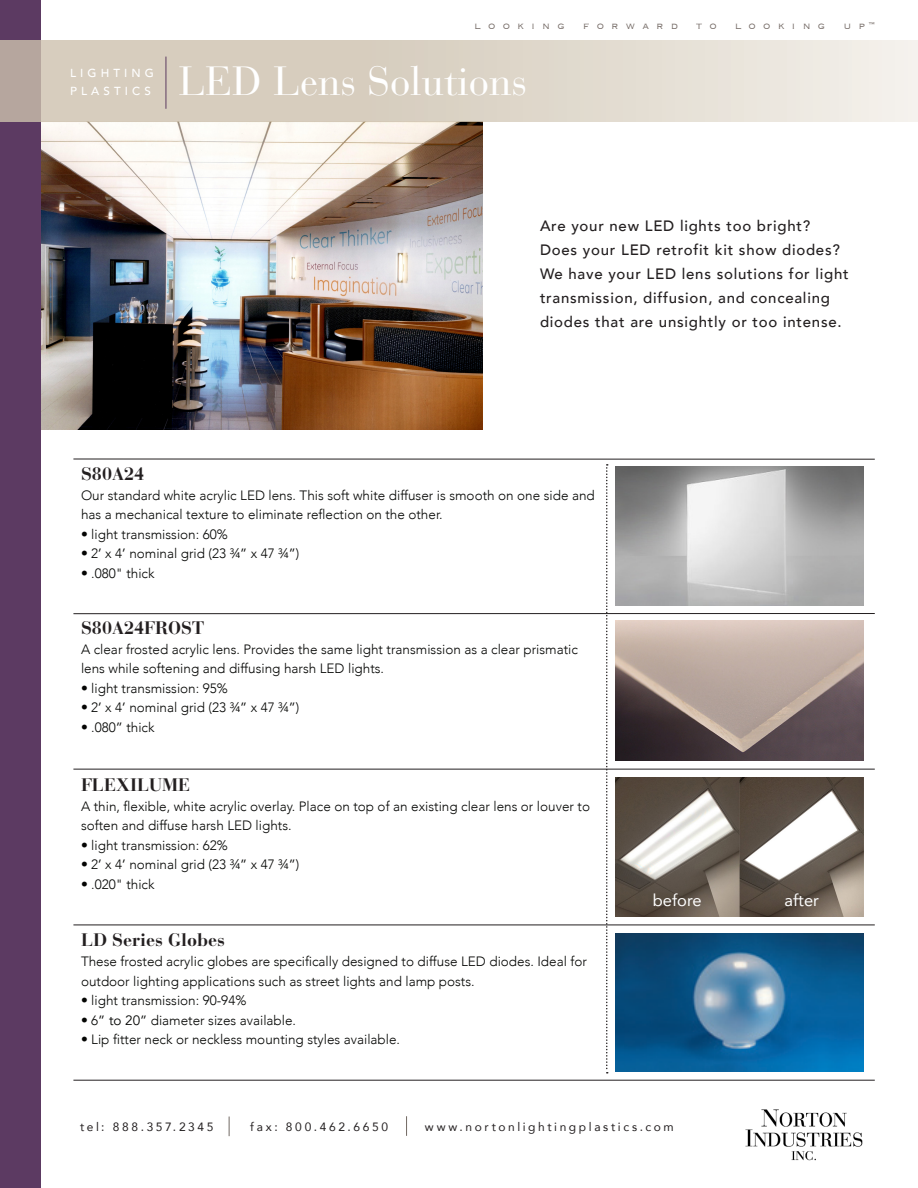
<style>
.page{position:relative;width:918px;height:1188px;background:#fff}
.page>*{position:absolute;margin:0;border:0;box-sizing:border-box;transform-origin:0 0}
.t1{font:40.5px "Bauer Bodoni";color:#fff}
.t2{font:700 18px "Bauer Bodoni";color:#231f20}
.t3{font:16.5px "Avenir";color:#fff}
.t4{font:500 15px/24px "Avenir";letter-spacing:.05em;color:#231f20}
.t5{font:300 13.5px/19.5px "Avenir";color:#040503}
.t6{font:12px "Avenir";letter-spacing:.215em;color:#231f20}
.t7{font:300 12px "Copperplate";letter-spacing:.6em;color:#736964}
.t8{font:500 11.7px "Avenir";letter-spacing:.35em;color:#fff}
.s1{font-family:"Copperplate Thirty One AB";font-weight:400}
.s2{font-weight:400}
</style>
<div class="page">
<img style="left:745px;top:1109px;width:118px;height:52px">
<img style="left:41px;top:121px;width:442px;height:309px">
<hr style="left:73px;top:459px;width:802px;height:1px;background:#231f20">
<svg style="left:606px;top:464px;width:2px;height:610px"></svg>
<hr style="left:73px;top:1080px;width:802px;height:1px;background:#231f20">
<hr style="left:73px;top:613px;width:802px;height:1px;background:#231f20">
<hr style="left:73px;top:769px;width:802px;height:1px;background:#231f20">
<hr style="left:73px;top:925px;width:802px;height:1px;background:#231f20">
<img style="left:615px;top:778px;width:249px;height:139px">
<img style="left:615px;top:466px;width:249px;height:139px">
<img style="left:615px;top:933px;width:249px;height:138px">
<img style="left:615px;top:621px;width:249px;height:139px">
<svg style="left:229px;top:1117px;width:1px;height:19px"></svg>
<svg style="left:406px;top:1116px;width:1px;height:20px"></svg>
<div style="left:0;top:0;width:41px;height:1188px;background:#5c3a62"></div>
<svg style="left:0;top:40px;width:918px;height:81px;background:#ddd5c9"></svg>
<hr style="left:166px;top:57px;width:1px;height:52px;background:#5c3b61">
<p class="t8" style="left:70px;top:63px;width:85px">LIGHTING</p>
<p class="t8" style="left:70px;top:81px;width:82px">PLASTICS</p>
<p class="t7" style="left:474px;top:18px;width:92px">looking</p>
<p class="t7" style="left:583px;top:18px;width:97px">forward</p>
<p class="t7" style="left:696px;top:18px;width:22px">t o</p>
<p class="t7" style="left:735px;top:18px;width:92px">looking</p>
<p class="t7" style="left:843px;top:18px;width:33px">up<sup>™</sup></p>
<p class="t1" style="left:178px;top:57px;width:350px">LED Lens Solutions</p>
<p class="t4" style="left:540px;top:213px;width:272px">Are your new LED lights too bright?</p>
<p class="t4" style="left:540px;top:237px;width:310px">Does your LED retrofit kit show diodes?<br>We have your LED lens solutions for light transmission, diffusion, and concealing diodes that are unsightly or too intense.</p>
<p class="t2" style="left:81px;top:463px;width:65px">S80A24</p>
<p class="t5" style="left:81px;top:485px;width:515px">Our standard white acrylic LED lens. This soft white diffuser is smooth on one side and has a mechanical texture to eliminate reflection on the other.</p>
<p class="t5" style="left:81px;top:524px;width:148px"><span class="s1">•</span> light transmission: 60%</p>
<p class="t5" style="left:81px;top:544px;width:220px"><span class="s1">•</span> 2<span class="s2">’</span> x 4<span class="s2">’</span> nominal grid (23 ¾<span class="s2">”</span> x 47 ¾<span class="s2">”</span>)</p>
<p class="t5" style="left:81px;top:563px;width:75px"><span class="s1">•</span> .080<span class="s2">"</span> thick</p>
<p class="t2" style="left:81px;top:617px;width:125px">S80A24FROST</p>
<p class="t5" style="left:81px;top:640px;width:498px">A clear frosted acrylic lens. Provides the same light transmission as a clear prismatic lens while softening and diffusing harsh LED lights.</p>
<p class="t5" style="left:81px;top:679px;width:148px"><span class="s1">•</span> light transmission: 95%</p>
<p class="t5" style="left:81px;top:698px;width:220px"><span class="s1">•</span> 2<span class="s2">’</span> x 4<span class="s2">’</span> nominal grid (23 ¾<span class="s2">”</span> x 47 ¾<span class="s2">”</span>)</p>
<p class="t5" style="left:81px;top:718px;width:75px"><span class="s1">•</span> .080<span class="s2">”</span> thick</p>
<p class="t2" style="left:81px;top:774px;width:111px">FLEXILUME</p>
<p class="t5" style="left:81px;top:797px;width:511px">A thin, flexible, white acrylic overlay. Place on top of an existing clear lens or louver to soften and diffuse harsh LED lights.</p>
<p class="t5" style="left:81px;top:836px;width:148px"><span class="s1">•</span> light transmission: 62%</p>
<p class="t5" style="left:81px;top:855px;width:220px"><span class="s1">•</span> 2<span class="s2">’</span> x 4<span class="s2">’</span> nominal grid (23 ¾<span class="s2">”</span> x 47 ¾<span class="s2">”</span>)</p>
<p class="t5" style="left:81px;top:875px;width:75px"><span class="s1">•</span> .020<span class="s2">"</span> thick</p>
<p class="t2" style="left:81px;top:929px;width:146px">LD Series Globes</p>
<p class="t5" style="left:81px;top:952px;width:508px">These frosted acrylic globes are specifically designed to diffuse LED diodes. Ideal for outdoor lighting applications such as street lights and lamp posts.</p>
<p class="t5" style="left:81px;top:991px;width:167px"><span class="s1">•</span> light transmission: 90-94%</p>
<p class="t5" style="left:81px;top:1010px;width:217px"><span class="s1">•</span> 6<span class="s2">” to 20”</span> diameter sizes available.</p>
<p class="t5" style="left:81px;top:1030px;width:321px"><span class="s1">•</span> Lip fitter neck or neckless mounting styles available.</p>
<p class="t3" style="left:653px;top:887px;width:50px">before</p>
<p class="t3" style="left:784px;top:887px;width:36px">after</p>
<p class="t6" style="left:80px;top:1117px;width:135px">tel: 888.357.2345</p>
<p class="t6" style="left:250px;top:1117px;width:139px">fax: 800.462.6650</p>
<p class="t6" style="left:425px;top:1117px;width:250px">www.nortonlightingplastics.com</p>
</div>
